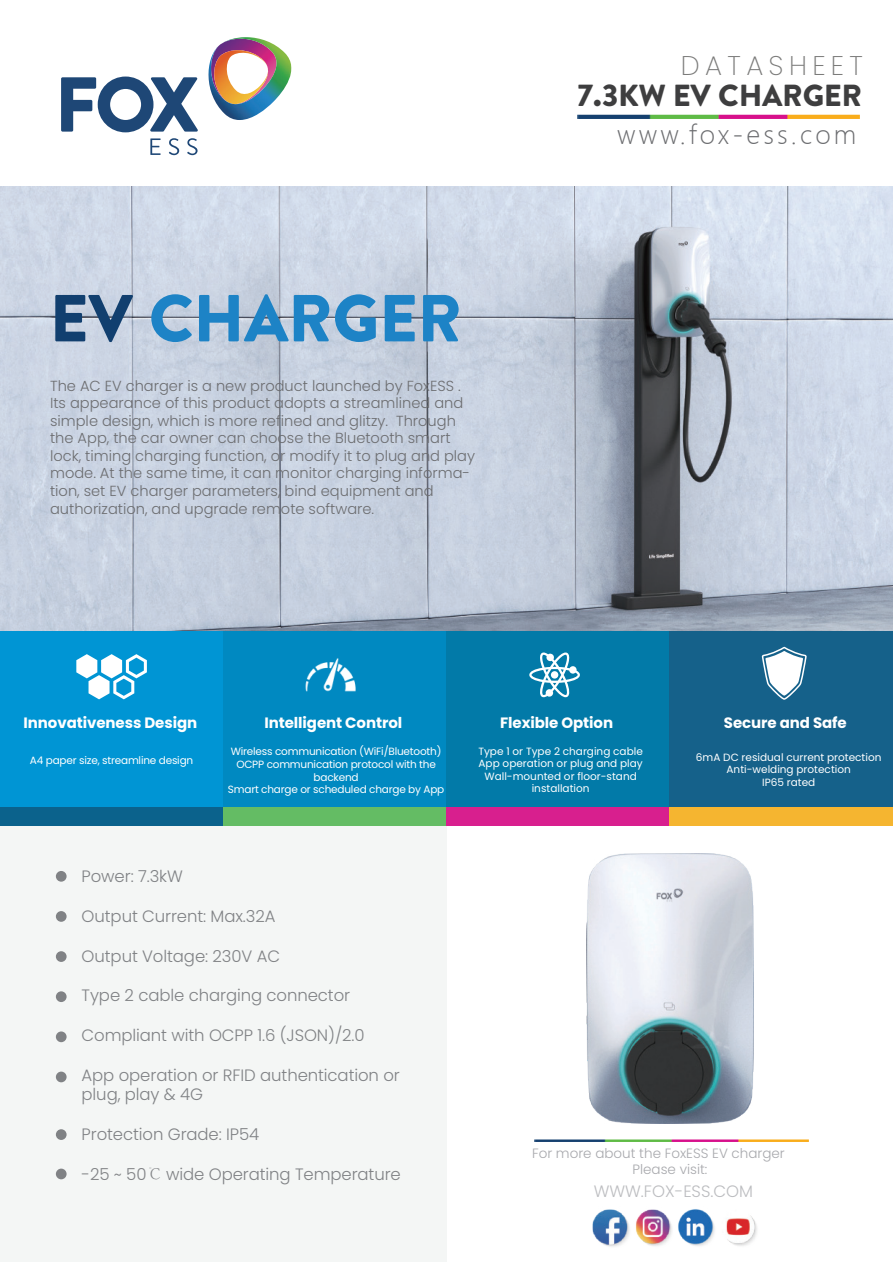
<style>
.page{position:relative;width:893px;height:1263px;background:#fff}
.page>*{position:absolute;margin:0;border:0;box-sizing:border-box;transform-origin:0 0}
.t1{font:900 66.3px "Brandon Text";color:#1d83c6}
.t2{font:900 30.45px "Brandon Text";color:#3e3e3f}
.t3{font:200 27px "Poppins";letter-spacing:.2em;color:#7b7b7a}
.t4{font:300 25.35px "Microsoft Ya Hei";letter-spacing:.125em;color:#6c6d70}
.t5{font:300 16.5px/19.8px "Poppins";letter-spacing:-.005em;color:#808285}
.t6{font:300 16.5px "Poppins";color:#bcbdc0}
.t7{font:700 15px "Poppins";letter-spacing:-.005em;color:#fff}
.t8{font:300 14.55px/17.5px "Poppins";color:#6c6d70}
.t9{font:300 13.5px/16.2px "Poppins";color:#a8a9ad}
.t10{font:10.5px/12.6px "Poppins";color:#fff;text-align:center}
.t11{font:10.5px/12.6px "Poppins";letter-spacing:-.02em;color:#fff;text-align:center}
.s1{color:#113f6f}
.s2{font-family:"Adobe Song Std"}
</style>
<div class="page">
<img style="left:592px;top:1209px;width:165px;height:38px">
<svg style="left:61px;top:77px;width:137px;height:55px"></svg>
<svg style="left:150px;top:138px;width:11px;height:17px"></svg>
<svg style="left:169px;top:138px;width:10px;height:17px"></svg>
<svg style="left:187px;top:138px;width:11px;height:17px"></svg>
<img style="left:208px;top:37px;width:84px;height:83px">
<img style="left:577px;top:115px;width:282px;height:3px">
<img style="left:0;top:187px;width:893px;height:444px">
<img style="left:534px;top:1140px;width:274px;height:2px">
<div style="left:0;top:826px;width:446px;height:436px;background:#f4f6f5"></div>
<div style="left:0;top:631px;width:223px;height:176px;background:#0095d4"></div>
<div style="left:223px;top:631px;width:223px;height:176px;background:#0089c1"></div>
<div style="left:446px;top:631px;width:224px;height:176px;background:#027aa8"></div>
<div style="left:670px;top:631px;width:223px;height:176px;background:#15618a"></div>
<div style="left:0;top:807px;width:223px;height:19px;background:#0b628c"></div>
<div style="left:223px;top:807px;width:223px;height:19px;background:#64bc64"></div>
<div style="left:446px;top:807px;width:224px;height:19px;background:#d81f8e"></div>
<div style="left:670px;top:807px;width:223px;height:19px;background:#f5b530"></div>
<img style="left:586px;top:854px;width:167px;height:270px">
<div style="left:56px;top:871px;width:11px;height:11px;background:#808285;border-radius:50%"></div>
<div style="left:56px;top:911px;width:11px;height:11px;background:#808285;border-radius:50%"></div>
<div style="left:56px;top:951px;width:11px;height:11px;background:#808285;border-radius:50%"></div>
<div style="left:56px;top:991px;width:11px;height:11px;background:#808285;border-radius:50%"></div>
<div style="left:56px;top:1031px;width:11px;height:11px;background:#808285;border-radius:50%"></div>
<div style="left:56px;top:1071px;width:11px;height:11px;background:#808285;border-radius:50%"></div>
<div style="left:56px;top:1168px;width:11px;height:11px;background:#808285;border-radius:50%"></div>
<div style="left:56px;top:1129px;width:11px;height:11px;background:#808285;border-radius:50%"></div>
<svg style="left:76px;top:654px;width:71px;height:45px"></svg>
<svg style="left:529px;top:652px;width:51px;height:45px"></svg>
<svg style="left:761px;top:646px;width:45px;height:54px"></svg>
<img style="left:305px;top:658px;width:51px;height:34px">
<h3 class="t3" style="left:681px;top:50px;width:184px">DATASHEET</h3>
<h1 class="t1" style="left:50px;top:272px;width:413px"><span class="s1">EV</span> CHARGER</h1>
<p class="t8" style="left:50px;top:377px;width:427px">The AC EV charger is a new product launched by FoxESS .<br>Its appearance of this product adopts a streamlined and simple design, which is more refined and glitzy. Through the App, the car owner can choose the Bluetooth smart lock, timing charging function, or modify it to plug and play mode. At the same time, it can monitor charging informa&shy;tion, set EV charger parameters, bind equipment and authorization, and upgrade remote software.</p>
<h2 class="t2" style="left:577px;top:74px;width:286px">7.3KW EV CHARGER</h2>
<h3 class="t4" style="left:617px;top:118px;width:241px">www.fox-ess.com</h3>
<p class="t7" style="left:24px;top:714px;width:175px">Innovativeness Design</p>
<p class="t7" style="left:264px;top:714px;width:139px">Intelligent Control</p>
<p class="t7" style="left:500px;top:714px;width:115px">Flexible Option</p>
<p class="t7" style="left:724px;top:714px;width:124px">Secure and Safe</p>
<p class="t11" style="left:30px;top:754px;width:165px">A4 paper size, streamline design</p>
<p class="t11" style="left:228px;top:745px;width:218px">Wireless communication (WiFi/Bluetooth)<br>OCPP communication protocol with the backend<br>Smart charge or scheduled charge by App</p>
<p class="t10" style="left:478px;top:745px;width:166px">Type 1 or Type 2 charging cable<br>App operation or plug and play<br>Wall-mounted or floor-stand installation</p>
<p class="t10" style="left:696px;top:751px;width:187px">6mA DC residual current protection<br>Anti-welding protection<br>IP65 rated</p>
<p class="t5" style="left:82px;top:867px;width:103px">Power: 7.3kW</p>
<p class="t5" style="left:82px;top:906px;width:195px">Output Current: Max.32A</p>
<p class="t5" style="left:82px;top:946px;width:200px">Output Voltage: 230V AC</p>
<p class="t5" style="left:82px;top:986px;width:270px">Type 2 cable charging connector</p>
<p class="t5" style="left:82px;top:1025px;width:284px">Compliant with OCPP 1.6 (JSON)/2.0</p>
<p class="t5" style="left:82px;top:1065px;width:320px">App operation or RFID authentication or plug, play &amp; 4G</p>
<p class="t5" style="left:82px;top:1124px;width:179px">Protection Grade: IP54</p>
<p class="t5" style="left:82px;top:1164px;width:321px">-25 ~ 50<span class="s2">℃</span> wide Operating Temperature</p>
<p class="t9" style="left:632px;top:1145px;width:154px;text-indent:-100px">For more about the FoxESS EV charger<br>Please visit:</p>
<p class="t6" style="left:594px;top:1182px;width:161px">WWW.FOX-ESS.COM</p>
</div>
